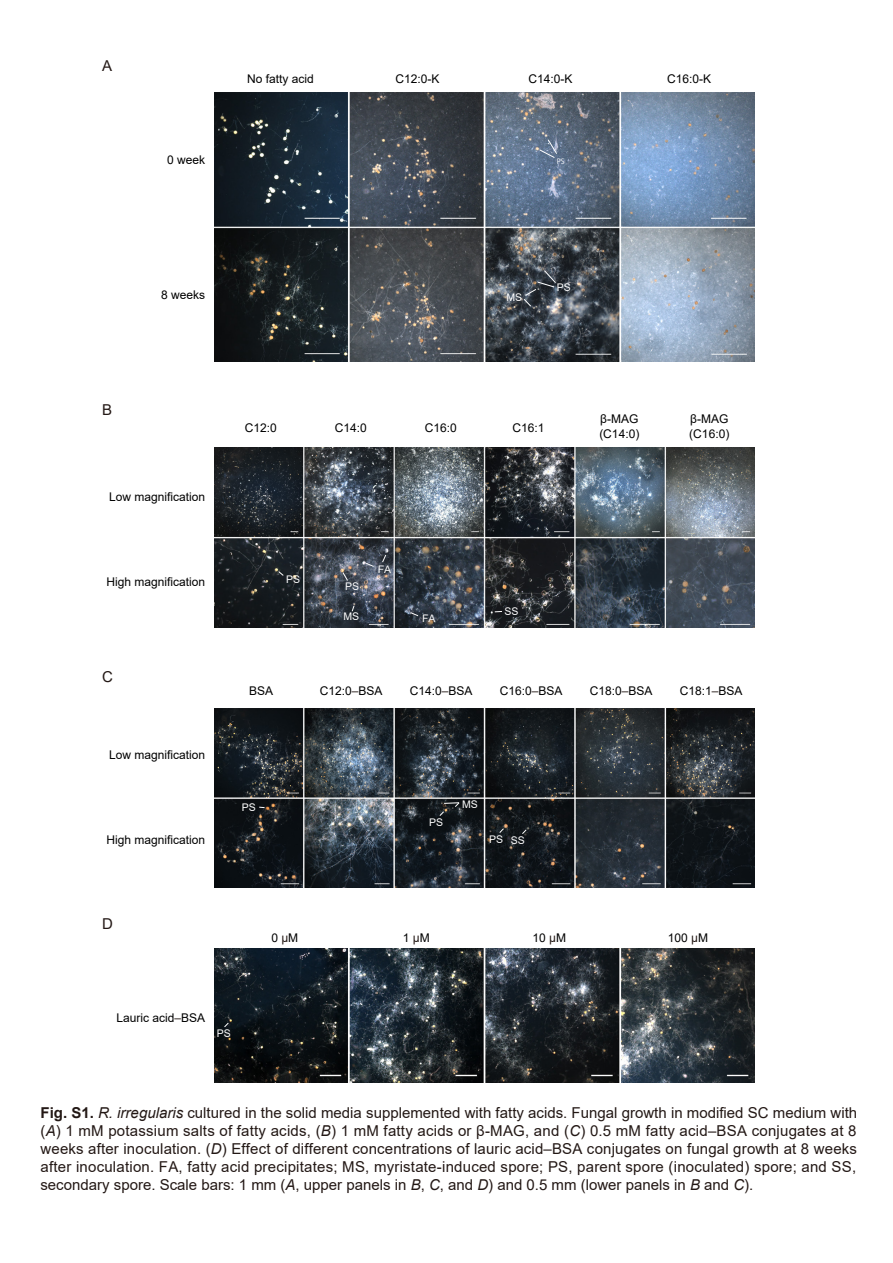
<style>
.page{position:relative;width:893px;height:1263px;background:#fff}
.page>*{position:absolute;margin:0;border:0;box-sizing:border-box;transform-origin:0 0}
.t1{font:15px/18px "Arial";color:#231815;text-align:justify}
.t2{font:12px/14.4px "Arial";color:#000}
.t3{font:10.5px "Arial";color:#fff}
.t4{font:7.2px "Koz Go Pr 6 N";color:#fff}
.s1{color:#231815}
.s2{font-weight:700}
.s3{font-style:italic}
</style>
<div class="page">
<img style="left:214px;top:93px;width:541px;height:268px">
<img style="left:214px;top:708px;width:541px;height:179px">
<svg style="left:521px;top:829px;width:6px;height:6px"></svg>
<img style="left:214px;top:949px;width:541px;height:134px">
<svg style="left:539px;top:139px;width:19px;height:20px"></svg>
<svg style="left:439px;top:802px;width:21px;height:15px"></svg>
<svg style="left:499px;top:828px;width:6px;height:6px"></svg>
<img style="left:214px;top:448px;width:541px;height:179px">
<svg style="left:278px;top:570px;width:6px;height:6px"></svg>
<svg style="left:351px;top:605px;width:4px;height:7px"></svg>
<svg style="left:342px;top:571px;width:7px;height:10px"></svg>
<svg style="left:258px;top:806px;width:7px;height:2px"></svg>
<svg style="left:223px;top:1022px;width:6px;height:6px"></svg>
<svg style="left:523px;top:270px;width:34px;height:37px"></svg>
<svg style="left:365px;top:554px;width:26px;height:19px"></svg>
<svg style="left:410px;top:612px;width:26px;height:10px"></svg>
<p class="t1" style="left:102px;top:57px;width:12px">A</p>
<p class="t2" style="left:167px;top:153px;width:40px">0 week</p>
<p class="t2" style="left:247px;top:72px;width:68px">No fatty acid</p>
<p class="t2" style="left:396px;top:72px;width:46px">C12:0-K</p>
<p class="t2" style="left:528px;top:72px;width:46px">C14:0-K</p>
<p class="t2" style="left:667px;top:72px;width:46px">C16:0-K</p>
<p class="t4" style="left:557px;top:158px;width:9px">PS</p>
<p class="t2" style="left:161px;top:288px;width:46px">8 weeks</p>
<p class="t3" style="left:506px;top:290px;width:17px">MS</p>
<p class="t3" style="left:557px;top:280px;width:16px">PS</p>
<p class="t1" style="left:102px;top:401px;width:12px">B</p>
<p class="t2" style="left:109px;top:489px;width:98px">Low magnification</p>
<p class="t2" style="left:245px;top:420px;width:34px">C12:0</p>
<p class="t2" style="left:335px;top:420px;width:34px">C14:0</p>
<p class="t2" style="left:425px;top:420px;width:34px">C16:0</p>
<p class="t2" style="left:599px;top:412px;width:42px">β-MAG (C14:0)</p>
<p class="t2" style="left:513px;top:420px;width:34px">C16:1</p>
<p class="t2" style="left:689px;top:412px;width:42px">β-MAG (C16:0)</p>
<p class="t2" style="left:107px;top:574px;width:100px">High magnification</p>
<p class="t3" style="left:286px;top:572px;width:16px">PS</p>
<p class="t1" style="left:102px;top:668px;width:12px">C</p>
<p class="t3" style="left:345px;top:579px;width:16px">PS</p>
<p class="t3" style="left:343px;top:609px;width:17px">MS</p>
<p class="t3" style="left:505px;top:604px;width:16px">SS</p>
<p class="t2" style="left:109px;top:748px;width:98px">Low magnification</p>
<p class="t2" style="left:107px;top:833px;width:100px">High magnification</p>
<p class="t2" style="left:249px;top:684px;width:26px">BSA</p>
<p class="t2" style="left:320px;top:684px;width:64px">C12:0<span class="s1">–</span>BSA</p>
<p class="t2" style="left:410px;top:684px;width:64px">C14:0<span class="s1">–</span>BSA</p>
<p class="t2" style="left:500px;top:684px;width:64px">C16:0<span class="s1">–</span>BSA</p>
<p class="t2" style="left:590px;top:684px;width:64px">C18:0<span class="s1">–</span>BSA</p>
<p class="t2" style="left:680px;top:684px;width:64px">C18:1<span class="s1">–</span>BSA</p>
<p class="t3" style="left:242px;top:800px;width:16px">PS</p>
<p class="t3" style="left:429px;top:815px;width:16px">PS</p>
<p class="t3" style="left:462px;top:797px;width:17px">MS</p>
<p class="t3" style="left:489px;top:832px;width:16px">PS</p>
<p class="t3" style="left:511px;top:833px;width:16px">SS</p>
<p class="t1" style="left:102px;top:914px;width:12px">D</p>
<p class="t2" style="left:117px;top:1010px;width:90px">Lauric acid<span class="s1">–</span>BSA</p>
<p class="t3" style="left:217px;top:1026px;width:16px">PS</p>
<p class="t2" style="left:271px;top:930px;width:28px">0 <span class="s1">µ</span>M</p>
<p class="t2" style="left:403px;top:930px;width:28px">1 <span class="s1">µ</span>M</p>
<p class="t2" style="left:532px;top:930px;width:35px">10 <span class="s1">µ</span>M</p>
<p class="t2" style="left:668px;top:930px;width:42px">100 <span class="s1">µ</span>M</p>
<p class="t1" style="left:40px;top:1103px;width:818px"><span class="s2">Fig. S1.</span> <span class="s3">R. irregularis</span> cultured in the solid media supplemented with fatty acids. Fungal growth in modified SC medium with (<span class="s3">A</span>) 1 mM potassium salts of fatty acids, (<span class="s3">B</span>) 1 mM fatty acids or β-MAG, and (<span class="s3">C</span>) 0.5 mM fatty acid–BSA conjugates at 8 weeks after inoculation. (<span class="s3">D</span>) Effect of different concentrations of lauric acid–BSA conjugates on fungal growth at 8 weeks after inoculation. FA, fatty acid precipitates; MS, myristate-induced spore; PS, parent spore (inoculated) spore; and SS, secondary spore. Scale bars: 1 mm (<span class="s3">A</span>, upper panels in <span class="s3">B</span>, <span class="s3">C</span>, and <span class="s3">D</span>) and 0.5 mm (lower panels in <span class="s3">B</span> and <span class="s3">C</span>).</p>
</div>
